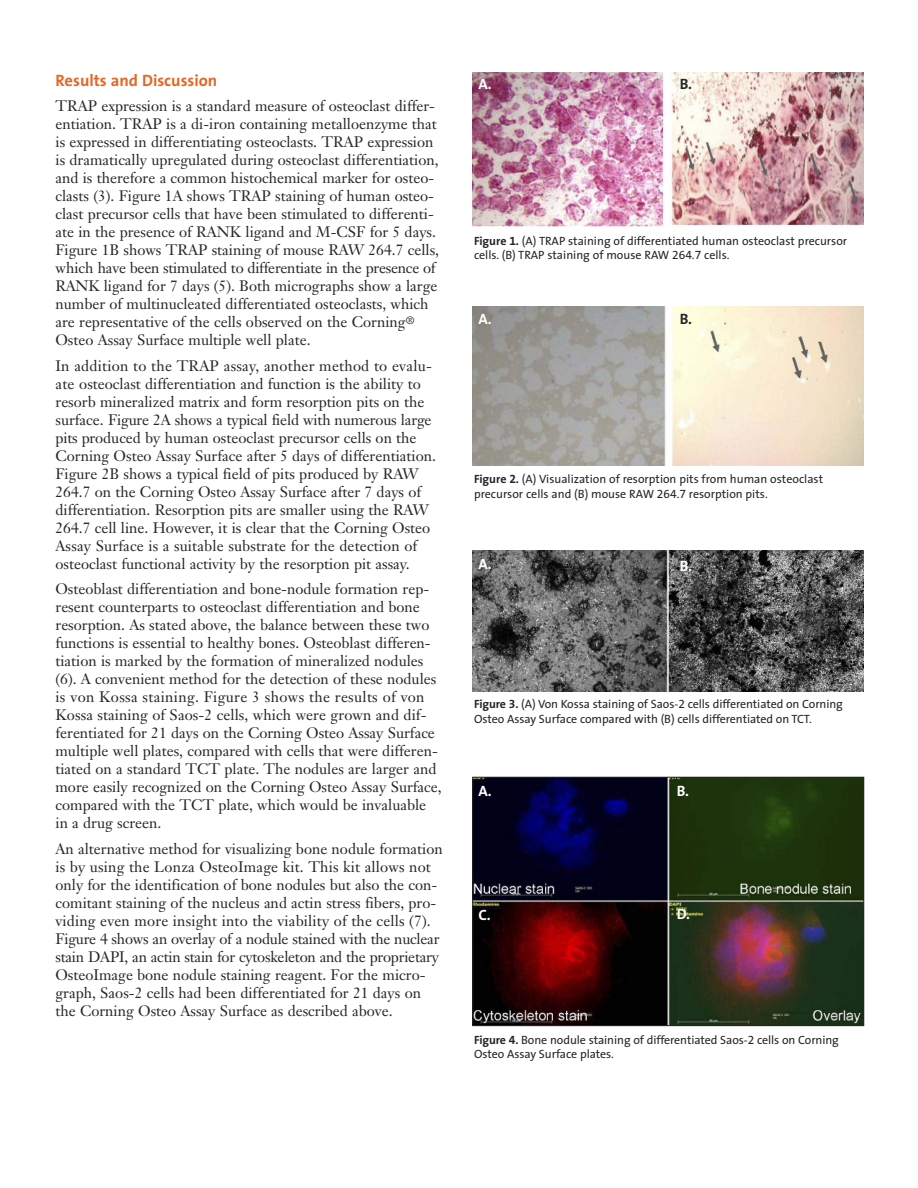
<style>
.page{position:relative;width:918px;height:1188px;background:#fff}
.page>*{position:absolute;margin:0;border:0;box-sizing:border-box;transform-origin:0 0}
.t1{font:700 16.5px "The Sans";color:#e56626}
.t2{font:15px/18px "Janson Text";color:#272627}
.t3{font:700 15px "The Sans";color:#fff}
.t4{font:700 15px "The Sans";color:#272627}
.t5{font:12px/14.2px "The Sans";letter-spacing:-.005em;color:#272627}
.s1{font-weight:700}
.s2{font-family:"The Sans Bold Expert"}
.s3{font-family:"The Sans Expert"}
</style>
<div class="page">
<img style="left:472px;top:72px;width:392px;height:154px">
<img style="left:472px;top:306px;width:392px;height:159px">
<img style="left:472px;top:550px;width:392px;height:141px">
<img style="left:474px;top:779px;width:388px;height:245px">
<div style="left:472px;top:777px;width:392px;height:249px;border:1px solid #272627"></div>
<p class="t1" style="left:56px;top:74px;width:163px">Results and Discussion</p>
<p class="t2" style="left:55px;top:99px;width:385px">TRAP expression is a standard measure of osteoclast differ&shy;entiation. TRAP is a di-iron containing metalloenzyme that is expressed in differentiating osteoclasts. TRAP expression is dramatically upregulated during osteoclast differentiation, and is therefore a common histochemical marker for osteo&shy;clasts (3). Figure 1A shows TRAP staining of human osteo&shy;clast precursor cells that have been stimulated to differenti&shy;ate in the presence of RANK ligand and M-CSF for 5 days.<br>Figure 1B shows TRAP staining of mouse RAW 264.7 cells, which have been stimulated to differentiate in the presence of RANK ligand for 7 days (5). Both micrographs show a large number of multinucleated differentiated osteoclasts, which are representative of the cells observed on the Corning<sup>® </sup>Osteo Assay Surface multiple well plate.</p>
<p class="t2" style="left:55px;top:358px;width:382px">In addition to the TRAP assay, another method to evalu&shy;ate osteoclast differentiation and function is the ability to resorb mineralized matrix and form resorption pits on the surface. Figure 2A shows a typical field with numerous large pits produced by human osteoclast precursor cells on the Corning Osteo Assay Surface after 5 days of differentiation.<br>Figure 2B shows a typical field of pits produced by RAW 264.7 on the Corning Osteo Assay Surface after 7 days of differentiation. Resorption pits are smaller using the RAW 264.7 cell line. However, it is clear that the Corning Osteo Assay Surface is a suitable substrate for the detection of osteoclast functional activity by the resorption pit assay.</p>
<p class="t2" style="left:55px;top:582px;width:388px">Osteoblast differentiation and bone-nodule formation rep&shy;resent counterparts to osteoclast differentiation and bone resorption. As stated above, the balance between these two functions is essential to healthy bones. Osteoblast differen&shy;tiation is marked by the formation of mineralized nodules (6). A convenient method for the detection of these nodules is von Kossa staining. Figure 3 shows the results of von Kossa staining of Saos-2 cells, which were grown and dif&shy;ferentiated for 21 days on the Corning Osteo Assay Surface multiple well plates, compared with cells that were differen&shy;tiated on a standard TCT plate. The nodules are larger and more easily recognized on the Corning Osteo Assay Surface, compared with the TCT plate, which would be invaluable in a drug screen.</p>
<p class="t2" style="left:55px;top:841px;width:389px">An alternative method for visualizing bone nodule formation is by using the Lonza OsteoImage kit. This kit allows not only for the identification of bone nodules but also the con&shy;comitant staining of the nucleus and actin stress fibers, pro&shy;viding even more insight into the viability of the cells (7).<br>Figure 4 shows an overlay of a nodule stained with the nuclear stain DAPI, an actin stain for cytoskeleton and the proprietary OsteoImage bone nodule staining reagent. For the micro&shy;graph, Saos-2 cells had been differentiated for 21 days on the Corning Osteo Assay Surface as described above.</p>
<p class="t3" style="left:478px;top:78px;width:15px">A.</p>
<p class="t4" style="left:680px;top:78px;width:14px">B.</p>
<p class="t5" style="left:474px;top:234px;width:375px"><span class="s1">Figure</span> <span class="s2">1</span><span class="s1">.</span> (A) TRAP staining of differentiated human osteoclast precursor cells. (B) TRAP staining of mouse RAW <span class="s3">264.7</span> cells.</p>
<p class="t3" style="left:479px;top:313px;width:15px">A.</p>
<p class="t4" style="left:680px;top:313px;width:14px">B.</p>
<p class="t5" style="left:474px;top:473px;width:351px"><span class="s1">Figure</span> <span class="s2">2</span><span class="s1">.</span> (A) Visualization of resorption pits from human osteoclast precursor cells and (B) mouse RAW <span class="s3">264.7</span> resorption pits.</p>
<p class="t3" style="left:479px;top:558px;width:15px">A.</p>
<p class="t3" style="left:680px;top:560px;width:14px">B.</p>
<p class="t5" style="left:474px;top:698px;width:370px"><span class="s1">Figure</span> <span class="s2">3</span><span class="s1">.</span> (A) Von Kossa staining of Saos-<span class="s3">2</span> cells differentiated on Corning<br>Osteo Assay Surface compared with (B) cells differentiated on TCT.</p>
<p class="t3" style="left:479px;top:785px;width:15px">A.</p>
<p class="t3" style="left:677px;top:785px;width:14px">B.</p>
<p class="t3" style="left:479px;top:909px;width:14px">C.</p>
<p class="t3" style="left:677px;top:908px;width:15px">D.</p>
<p class="t5" style="left:474px;top:1034px;width:366px"><span class="s1">Figure</span> <span class="s2">4.</span> Bone nodule staining of differentiated Saos-<span class="s3">2</span> cells on Corning<br>Osteo Assay Surface plates.</p>
</div>
